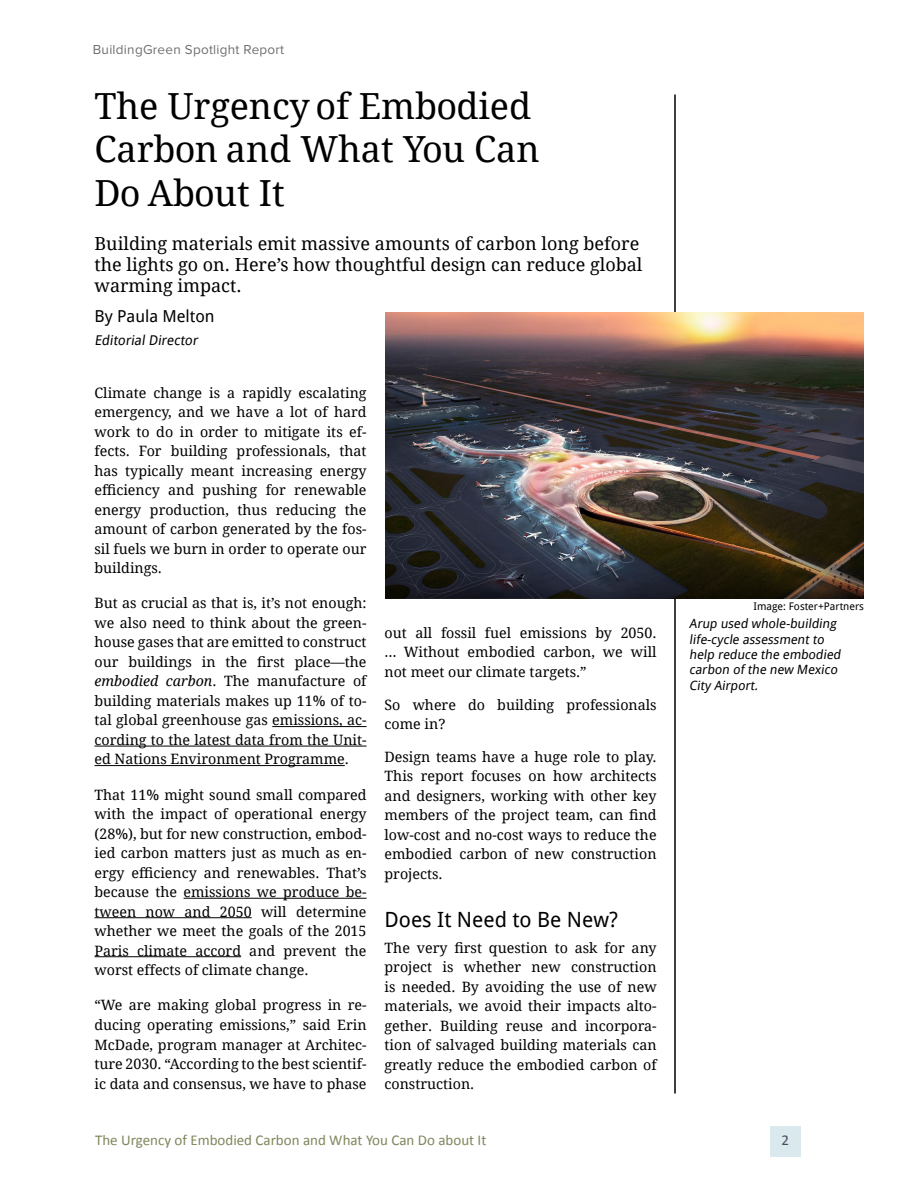
<style>
.page{position:relative;width:918px;height:1188px;background:#fff}
.page>*{position:absolute;margin:0;border:0;box-sizing:border-box;transform-origin:0 0}
.t1{font:36px/43.2px "Droid Serif";color:#000}
.t2{font:21px "Droid Sans";color:#000}
.t3{font:18px/21px "Droid Serif";color:#000}
.t4{font:16.5px "Droid Sans";color:#000}
.t5{font:15px "Calibri";color:#7e875b}
.t6{font:15px "Calibri";color:#4d4b5d}
.t7{font:14.25px/19.5px "Droid Serif";color:#000;text-align:justify}
.t8{font:13.5px "Proxima Nova";letter-spacing:.02em;color:#707070}
.t9{font:13.5px "Droid Sans";color:#000}
.t10{font:12.75px/15.3px "Droid Sans";color:#000}
.t11{font:10.5px "Droid Sans";color:#000}
.s1{font-style:italic}
</style>
<div class="page">
<hr style="left:674px;top:94px;width:2px;height:1000px;background:#000">
<div style="left:770px;top:1126px;width:30px;height:31px;background:#d9e9ee"></div>
<img style="left:385px;top:312px;width:479px;height:286px">
<hr style="left:272px;top:726px;width:95px;height:1px;background:#000">
<hr style="left:94px;top:746px;width:273px;height:1px;background:#000">
<hr style="left:94px;top:765px;width:251px;height:1px;background:#000">
<hr style="left:184px;top:898px;width:183px;height:1px;background:#000">
<hr style="left:94px;top:917px;width:158px;height:1px;background:#000">
<hr style="left:94px;top:956px;width:147px;height:1px;background:#000">
<p class="t8" style="left:93px;top:42px;width:193px">BuildingGreen Spotlight Report</p>
<h1 class="t1" style="left:94px;top:84px;width:447px">The Urgency of Embodied<br>Carbon and What You Can<br>Do About It</h1>
<p class="t3" style="left:94px;top:232px;width:550px">Building materials emit massive amounts of carbon long before the lights go on. Here’s how thoughtful design can reduce global warming impact.</p>
<p class="t4" style="left:94px;top:305px;width:122px">By Paula Melton</p>
<p class="t9" style="left:94px;top:331px;width:107px">Editorial Director</p>
<p class="t7" style="left:94px;top:383px;width:274px">Climate change is a rapidly escalating emergency, and we have a lot of hard work to do in order to mitigate its ef&shy;fects. For building professionals, that has typically meant increasing energy efficiency and pushing for renewable energy production, thus reducing the amount of carbon generated by the fos&shy;sil fuels we burn in order to operate our buildings.</p>
<p class="t7" style="left:94px;top:593px;width:274px">But as crucial as that is, it’s not enough: we also need to think about the green&shy;house gases that are emitted to construct our buildings in the first place—the <span class="s1">embodied carbon</span>. The manufacture of building materials makes up 11% of to&shy;tal global greenhouse gas emissions, ac&shy;cording to the latest data from the Unit&shy;ed Nations Environment Programme.</p>
<p class="t7" style="left:94px;top:784px;width:274px">That 11% might sound small compared with the impact of operational energy (28%), but for new construction, embod&shy;ied carbon matters just as much as en&shy;ergy efficiency and renewables. That’s because the emissions we produce be&shy;tween now and 2050 will determine whether we meet the goals of the 2015<br>Paris climate accord and prevent the worst effects of climate change.</p>
<p class="t7" style="left:94px;top:995px;width:274px">“We are making global progress in re&shy;ducing operating emissions,” said Erin McDade, program manager at Architec&shy;ture 2030. “According to the best scientif&shy;ic data and consensus, we have to phase</p>
<p class="t7" style="left:385px;top:622px;width:274px">out all fossil fuel emissions by 2050. … Without embodied carbon, we will not meet our climate targets.”</p>
<p class="t7" style="left:385px;top:694px;width:274px">So where do building professionals come in?</p>
<p class="t7" style="left:385px;top:746px;width:274px">Design teams have a huge role to play.<br>This report focuses on how architects and designers, working with other key members of the project team, can find low-cost and no-cost ways to reduce the embodied carbon of new construction projects.</p>
<h2 class="t2" style="left:385px;top:905px;width:235px">Does It Need to Be New?</h2>
<p class="t7" style="left:385px;top:938px;width:274px">The very first question to ask for any project is whether new construction is needed. By avoiding the use of new materials, we avoid their impacts alto&shy;gether. Building reuse and incorpora&shy;tion of salvaged building materials can greatly reduce the embodied carbon of construction.</p>
<p class="t5" style="left:95px;top:1131px;width:393px">The Urgency of Embodied Carbon and What You Can Do about It</p>
<p class="t11" style="left:754px;top:599px;width:112px">Image: Foster+Partners</p>
<p class="t10" style="left:689px;top:616px;width:155px">Arup used whole-building life-cycle assessment to help reduce the embodied carbon of the new Mexico<br>City Airport.</p>
<p class="t6" style="left:781px;top:1131px;width:9px">2</p>
</div>
